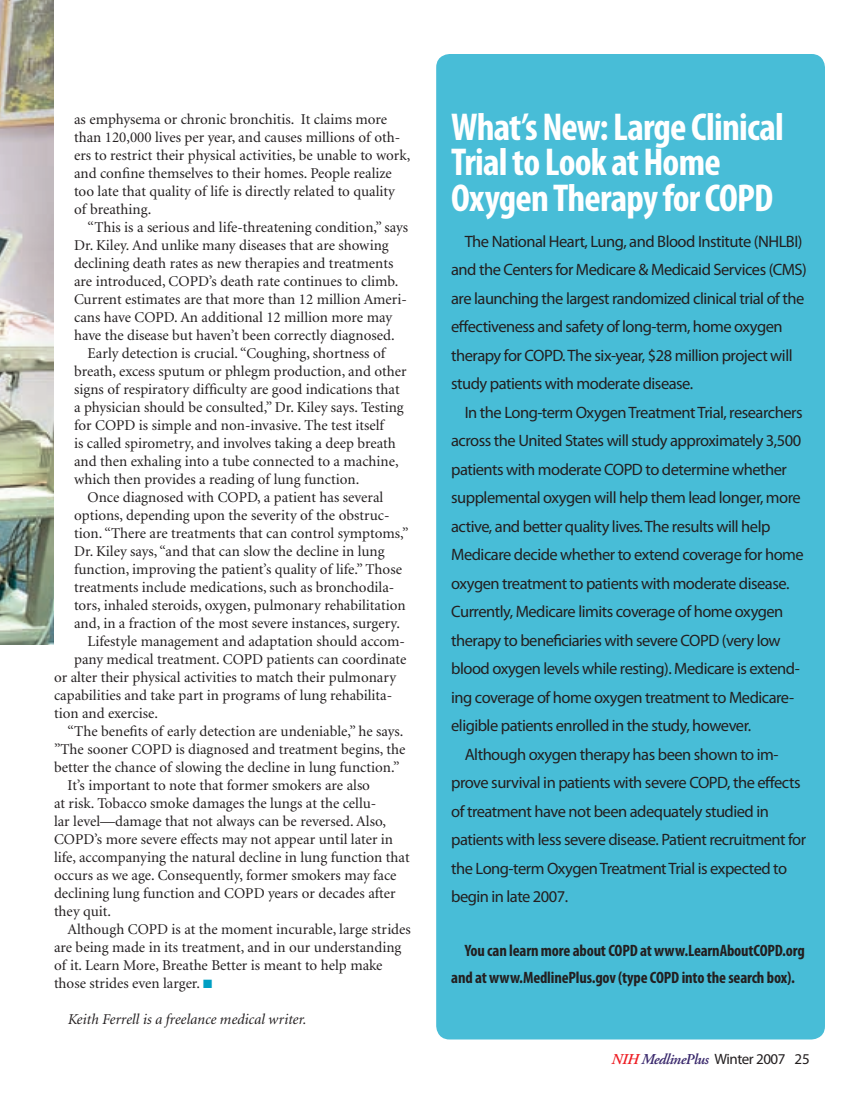
<style>
.page{position:relative;width:864px;height:1107px;background:#fff}
.page>*{position:absolute;margin:0;border:0;box-sizing:border-box;transform-origin:0 0}
.t1{font:700 condensed 39px/36px "Myriad Pro";letter-spacing:-.02em;color:#fff}
.t2{font:16.5px/28.5px "Myriad Pro";letter-spacing:-.03em;color:#231f20}
.t3{font:700 condensed 16.5px/27px "Myriad Pro";letter-spacing:-.01em;color:#231f20}
.t4{font:15px/18px "Minion";color:#231f20}
.t5{font:italic 15px "Minion";color:#231f20}
.t6{font:15px "Myriad Pro";letter-spacing:-.03em;color:#231f20}
.s1{color:#009fc3}
.s2{font-family:"Adobe Garamond Pro";font-weight:600;font-style:italic;color:#ee1d23}
.s3{font-family:"Adobe Garamond Pro";font-weight:600;font-style:italic;color:#39286c}
</style>
<div class="page">
<div style="left:436px;top:54px;width:389px;height:986px;background:#48bdd7;border-radius:14px"></div>
<img style="left:0;top:0;width:54px;height:645px">
<p class="t4" style="left:74px;top:111px;width:338px">as emphysema or chronic bronchitis. It claims more than 120,000 lives per year, and causes millions of oth&shy;ers to restrict their physical activities, be unable to work, and confine themselves to their homes. People realize too late that quality of life is directly related to quality of breathing.</p>
<p class="t4" style="left:88px;top:219px;width:322px">“This is a serious and life-threatening condition,” says</p>
<p class="t4" style="left:74px;top:237px;width:316px">Dr. Kiley. And unlike many diseases that are showing</p>
<p class="t4" style="left:74px;top:255px;width:321px">declining death rates as new therapies and treatments</p>
<p class="t4" style="left:74px;top:273px;width:326px">are introduced, COPD’s death rate continues to climb.</p>
<p class="t4" style="left:74px;top:291px;width:334px">Current estimates are that more than 12 million Ameri-</p>
<p class="t4" style="left:74px;top:309px;width:319px">cans have COPD. An additional 12 million more may</p>
<p class="t4" style="left:74px;top:327px;width:322px">have the disease but haven’t been correctly diagnosed.</p>
<p class="t4" style="left:88px;top:345px;width:299px">Early detection is crucial. “Coughing, shortness of</p>
<p class="t4" style="left:74px;top:363px;width:334px">breath, excess sputum or phlegm production, and other</p>
<p class="t4" style="left:74px;top:381px;width:327px">signs of respiratory difficulty are good indications that</p>
<p class="t4" style="left:74px;top:399px;width:331px">a physician should be consulted,” Dr. Kiley says. Testing</p>
<p class="t4" style="left:74px;top:417px;width:311px">for COPD is simple and non-invasive. The test itself</p>
<p class="t4" style="left:74px;top:435px;width:323px">is called spirometry, and involves taking a deep breath</p>
<p class="t4" style="left:74px;top:453px;width:326px">and then exhaling into a tube connected to a machine,</p>
<p class="t4" style="left:74px;top:471px;width:287px">which then provides a reading of lung function.</p>
<p class="t4" style="left:88px;top:489px;width:297px">Once diagnosed with COPD, a patient has several</p>
<p class="t4" style="left:74px;top:507px;width:317px">options, depending upon the severity of the obstruc-</p>
<p class="t4" style="left:74px;top:525px;width:336px">tion. “There are treatments that can control symptoms,”</p>
<p class="t4" style="left:74px;top:543px;width:312px">Dr. Kiley says, “and that can slow the decline in lung</p>
<p class="t4" style="left:74px;top:561px;width:329px">function, improving the patient’s quality of life.” Those</p>
<p class="t4" style="left:74px;top:579px;width:322px">treatments include medications, such as bronchodila-</p>
<p class="t4" style="left:74px;top:597px;width:333px">tors, inhaled steroids, oxygen, pulmonary rehabilitation</p>
<p class="t4" style="left:74px;top:615px;width:327px">and, in a fraction of the most severe instances, surgery.</p>
<p class="t4" style="left:88px;top:633px;width:319px">Lifestyle management and adaptation should accom-</p>
<p class="t4" style="left:74px;top:651px;width:334px">pany medical treatment. COPD patients can coordinate</p>
<p class="t4" style="left:54px;top:669px;width:344px">or alter their physical activities to match their pulmonary</p>
<p class="t4" style="left:54px;top:687px;width:340px">capabilities and take part in programs of lung rehabilita-</p>
<p class="t4" style="left:54px;top:705px;width:105px">tion and exercise.</p>
<p class="t4" style="left:68px;top:723px;width:337px">“The benefits of early detection are undeniable,” he says.</p>
<p class="t4" style="left:54px;top:741px;width:353px">”The sooner COPD is diagnosed and treatment begins, the</p>
<p class="t4" style="left:54px;top:759px;width:347px">better the chance of slowing the decline in lung function.”</p>
<p class="t4" style="left:68px;top:777px;width:304px">It’s important to note that former smokers are also</p>
<p class="t4" style="left:54px;top:795px;width:324px">at risk. Tobacco smoke damages the lungs at the cellu-</p>
<p class="t4" style="left:54px;top:813px;width:334px">lar level—damage that not always can be reversed. Also,</p>
<p class="t4" style="left:54px;top:831px;width:341px">COPD’s more severe effects may not appear until later in</p>
<p class="t4" style="left:54px;top:849px;width:357px">life, accompanying the natural decline in lung function that</p>
<p class="t4" style="left:54px;top:867px;width:344px">occurs as we age. Consequently, former smokers may face</p>
<p class="t4" style="left:54px;top:885px;width:343px">declining lung function and COPD years or decades after</p>
<p class="t4" style="left:54px;top:903px;width:59px">they quit.</p>
<p class="t4" style="left:68px;top:921px;width:345px">Although COPD is at the moment incurable, large strides</p>
<p class="t4" style="left:54px;top:939px;width:349px">are being made in its treatment, and in our understanding</p>
<p class="t4" style="left:54px;top:957px;width:330px">of it. Learn More, Breathe Better is meant to help make</p>
<p class="t4" style="left:54px;top:975px;width:160px">those strides even larger. <span class="s1">■</span></p>
<p class="t5" style="left:68px;top:1012px;width:240px">Keith Ferrell is a freelance medical writer.</p>
<h1 class="t1" style="left:451px;top:109px;width:334px">What’s New: Large Clinical<br>Trial to Look at Home<br>Oxygen Therapy for COPD</h1>
<p class="t2" style="left:451px;top:227px;width:357px;text-indent:13px">The National Heart, Lung, and Blood Institute (NHLBI) and the Centers for Medicare &amp; Medicaid Services (CMS) are launching the largest randomized clinical trial of the effectiveness and safety of long-term, home oxygen therapy for COPD.The six-year, $28 million project will study patients with moderate disease.</p>
<p class="t2" style="left:465px;top:398px;width:339px">In the Long-term OxygenTreatmentTrial, researchers</p>
<p class="t2" style="left:451px;top:427px;width:352px">across the United States will study approximately 3,500</p>
<p class="t2" style="left:451px;top:455px;width:337px">patients with moderate COPD to determine whether</p>
<p class="t2" style="left:451px;top:484px;width:351px">supplemental oxygen will help them lead longer, more</p>
<p class="t2" style="left:451px;top:512px;width:321px">active, and better quality lives. The results will help</p>
<p class="t2" style="left:451px;top:541px;width:354px">Medicare decide whether to extend coverage for home</p>
<p class="t2" style="left:451px;top:569px;width:340px">oxygen treatment to patients with moderate disease.</p>
<p class="t2" style="left:451px;top:598px;width:334px">Currently, Medicare limits coverage of home oxygen</p>
<p class="t2" style="left:451px;top:626px;width:331px">therapy to beneficiaries with severe COPD (very low</p>
<p class="t2" style="left:451px;top:655px;width:350px">blood oxygen levels while resting). Medicare is extend-</p>
<p class="t2" style="left:451px;top:683px;width:345px">ing coverage of home oxygen treatment to Medicare-</p>
<p class="t2" style="left:451px;top:712px;width:301px">eligible patients enrolled in the study, however.</p>
<p class="t2" style="left:465px;top:740px;width:315px">Although oxygen therapy has been shown to im-</p>
<p class="t2" style="left:451px;top:769px;width:351px">prove survival in patients with severe COPD, the effects</p>
<p class="t2" style="left:451px;top:797px;width:319px">of treatment have not been adequately studied in</p>
<p class="t2" style="left:451px;top:826px;width:357px">patients with less severe disease. Patient recruitment for</p>
<p class="t2" style="left:451px;top:854px;width:338px">the Long-term OxygenTreatmentTrial is expected to</p>
<p class="t2" style="left:451px;top:883px;width:119px">begin in late 2007.</p>
<p class="t3" style="left:451px;top:937px;width:355px;text-indent:13px">You can learn more about COPD at www.LearnAboutCOPD.org and at www.MedlinePlus.gov (type COPD into the search box).</p>
<p class="t6" style="left:612px;top:1051px;width:200px"><span class="s2">NIH</span> <span class="s3">MedlinePlus</span> Winter 2007 25</p>
</div>
